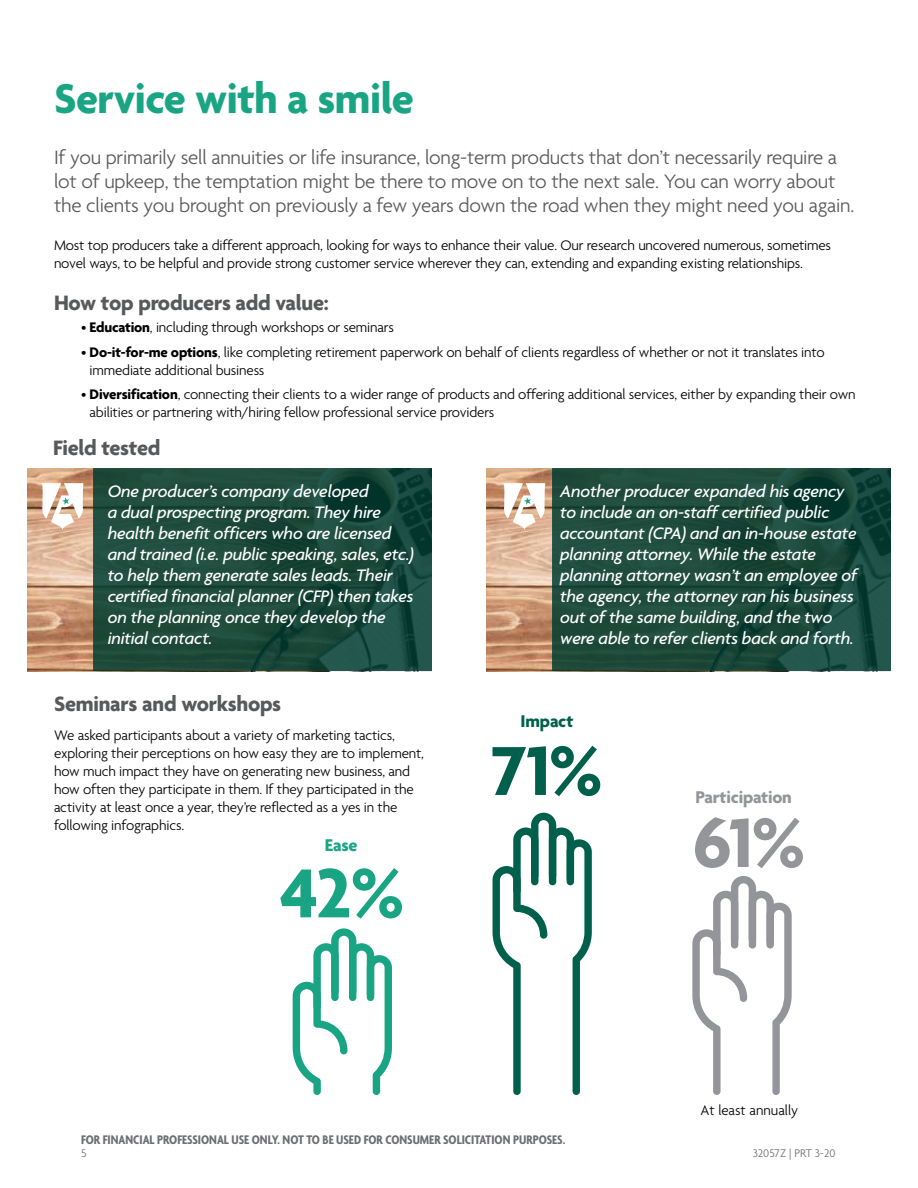
<style>
.page{position:relative;width:918px;height:1188px;background:#fff}
.page>*{position:absolute;margin:0;border:0;box-sizing:border-box;transform-origin:0 0}
.t1{font:700 75px "Agenda";color:#19a583}
.t2{font:700 75px "Agenda";color:#00604b}
.t3{font:700 75px "Agenda";color:#939598}
.t4{font:700 45px "Agenda";letter-spacing:-.01em;color:#19a583}
.t5{font:700 22.5px "Agenda";letter-spacing:-.01em;color:#58595b}
.t6{font:300 21px/24px "Agenda";letter-spacing:-.01em;color:#58595b}
.t7{font:700 18.3px "Agenda";letter-spacing:-.01em;color:#939598}
.t8{font:700 18.3px "Agenda";letter-spacing:-.01em;color:#00604b}
.t9{font:700 18.3px "Agenda";color:#19a583}
.t10{font:italic 500 18px/21px "Agenda";letter-spacing:-.01em;color:#fff}
.t11{font:300 15px/18px "Agenda";letter-spacing:-.01em;color:#000}
.t12{font:700 condensed 13.5px "Agenda";color:#6d6e71}
.t13{font:300 12px "Agenda";color:#6d6e71}
.s1{font-weight:700}
</style>
<div class="page">
<img style="left:27px;top:468px;width:66px;height:203px">
<svg style="left:93px;top:468px;width:339px;height:203px;background:#1b493b"></svg>
<img style="left:486px;top:468px;width:66px;height:203px">
<svg style="left:552px;top:468px;width:339px;height:203px;background:#1b493b"></svg>
<svg style="left:494px;top:483px;width:56px;height:47px"></svg>
<svg style="left:33px;top:483px;width:56px;height:47px"></svg>
<svg style="left:493px;top:813px;width:99px;height:282px"></svg>
<svg style="left:692px;top:876px;width:100px;height:219px"></svg>
<svg style="left:293px;top:928px;width:99px;height:167px"></svg>
<h2 class="t4" style="left:54px;top:75px;width:361px">Service with a smile</h2>
<p class="t6" style="left:54px;top:147px;width:802px">If you primarily sell annuities or life insurance, long-term products that don’t necessarily require a lot of upkeep, the temptation might be there to move on to the next sale. You can worry about the clients you brought on previously a few years down the road when they might need you again.</p>
<p class="t11" style="left:54px;top:238px;width:779px">Most top producers take a different approach, looking for ways to enhance their value. Our research uncovered numerous, sometimes novel ways, to be helpful and provide strong customer service wherever they can, extending and expanding existing relationships.</p>
<h3 class="t5" style="left:54px;top:290px;width:276px">How top producers add value:</h3>
<p class="t11" style="left:81px;top:319px;width:314px">• <span class="s1">Education</span>, including through workshops or seminars</p>
<p class="t11" style="left:90px;top:344px;width:737px;text-indent:-9px">• <span class="s1">Do-it-for-me options</span>, like completing retirement paperwork on behalf of clients regardless of whether or not it translates into immediate additional business</p>
<p class="t11" style="left:90px;top:387px;width:768px;text-indent:-9px">• <span class="s1">Diversification</span>, connecting their clients to a wider range of products and offering additional services, either by expanding their own abilities or partnering with/hiring fellow professional service providers</p>
<h3 class="t5" style="left:53px;top:436px;width:109px">Field tested</h3>
<p class="t10" style="left:108px;top:481px;width:308px">One producer’s company developed<br>a dual prospecting program. They hire health benefit officers who are licensed and trained (i.e. public speaking, sales, etc.) to help them generate sales leads. Their certified financial planner (CFP) then takes on the planning once they develop the initial contact.</p>
<p class="t10" style="left:560px;top:481px;width:298px">Another producer expanded his agency to include an on-staff certified public accountant (CPA) and an in-house estate planning attorney. While the estate planning attorney wasn’t an employee of the agency, the attorney ran his business out of the same building, and the two were able to refer clients back and forth.</p>
<h3 class="t5" style="left:54px;top:692px;width:229px">Seminars and workshops</h3>
<p class="t11" style="left:54px;top:727px;width:372px">We asked participants about a variety of marketing tactics, exploring their perceptions on how easy they are to implement, how much impact they have on generating new business, and how often they participate in them. If they participated in the activity at least once a year, they’re reflected as a yes in the following infographics.</p>
<p class="t9" style="left:325px;top:836px;width:34px">Ease</p>
<h1 class="t1" style="left:280px;top:853px;width:126px">42%</h1>
<p class="t8" style="left:521px;top:711px;width:54px">Impact</p>
<h1 class="t2" style="left:492px;top:731px;width:112px">71%</h1>
<p class="t7" style="left:695px;top:787px;width:98px">Participation</p>
<h1 class="t3" style="left:693px;top:803px;width:114px">61%</h1>
<p class="t11" style="left:701px;top:1102px;width:99px">At least annually</p>
<p class="t12" style="left:81px;top:1132px;width:486px">FOR FINANCIAL PROFESSIONAL USE ONLY. NOT TO BE USED FOR CONSUMER SOLICITATION PURPOSES.</p>
<p class="t13" style="left:81px;top:1147px;width:7px">5</p>
<p class="t13" style="left:753px;top:1147px;width:84px">32057Z | PRT 3-20</p>
</div>
